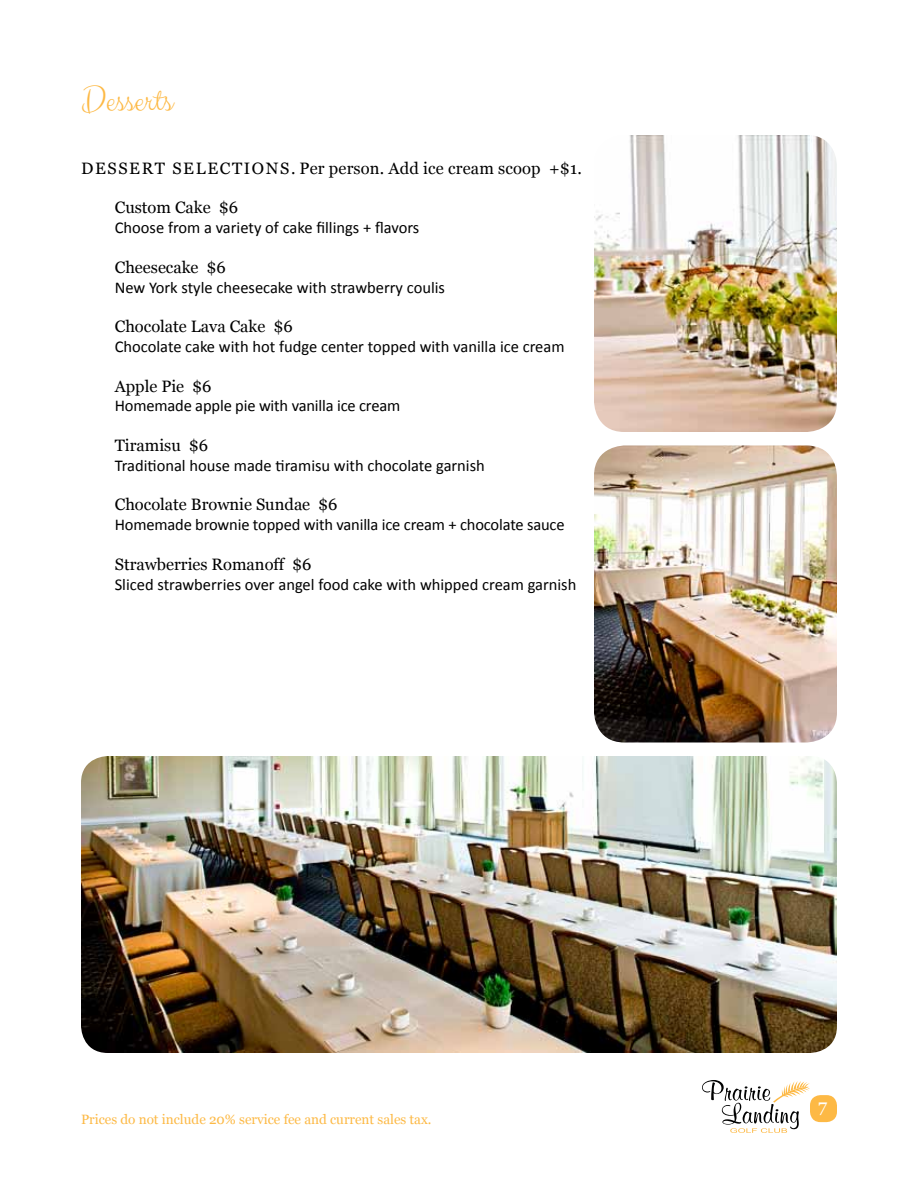
<style>
.page{position:relative;width:918px;height:1188px;background:#fff}
.page>*{position:absolute;margin:0;border:0;box-sizing:border-box;transform-origin:0 0}
.t1{font:36px "Clicker Script";color:#fdb945}
.t2{font:18px "Georgia";color:#fff}
.t3{font:16.5px "Calibri";color:#000}
.t4{font:16.5px "Georgia";color:#000101}
.t5{font:13.5px "Georgia";color:#fdb945}
</style>
<div class="page">
<img style="left:594px;top:135px;width:243px;height:297px">
<svg style="left:702px;top:1080px;width:108px;height:53px"></svg>
<div style="left:810px;top:1095px;width:27px;height:27px;background:#fdb945;border-radius:10px"></div>
<img style="left:594px;top:446px;width:243px;height:296px">
<img style="left:81px;top:756px;width:756px;height:297px">
<h1 class="t1" style="left:81px;top:77px;width:93px">Desserts</h1>
<p class="t4" style="left:81px;top:158px;width:502px">D ess ert s el ec tio ns . Per person. Add ice cream scoop +$1.</p>
<p class="t4" style="left:115px;top:198px;width:125px">Custom Cake $6</p>
<p class="t3" style="left:115px;top:217px;width:306px">Choose from a variety of cake fillings + flavors</p>
<p class="t4" style="left:115px;top:257px;width:113px">Cheesecake $6</p>
<p class="t3" style="left:115px;top:277px;width:332px">New York style cheesecake with strawberry coulis</p>
<p class="t4" style="left:115px;top:317px;width:180px">Chocolate Lava Cake $6</p>
<p class="t3" style="left:115px;top:336px;width:451px">Chocolate cake with hot fudge center topped with vanilla ice cream</p>
<p class="t4" style="left:115px;top:376px;width:98px">Apple Pie $6</p>
<p class="t3" style="left:115px;top:396px;width:287px">Homemade apple pie with vanilla ice cream</p>
<p class="t4" style="left:115px;top:435px;width:95px">Tiramisu $6</p>
<p class="t3" style="left:115px;top:455px;width:372px">Traditional house made tiramisu with chocolate garnish</p>
<p class="t4" style="left:115px;top:495px;width:224px">Chocolate Brownie Sundae $6</p>
<p class="t3" style="left:115px;top:514px;width:451px">Homemade brownie topped with vanilla ice cream + chocolate sauce</p>
<p class="t4" style="left:115px;top:554px;width:198px">Strawberries Romanoff $6</p>
<p class="t3" style="left:115px;top:574px;width:463px">Sliced strawberries over angel food cake with whipped cream garnish</p>
<p class="t5" style="left:81px;top:1111px;width:352px">Prices do not include 20% service fee and current sales tax.</p>
<p class="t2" style="left:818px;top:1095px;width:11px">7</p>
</div>
